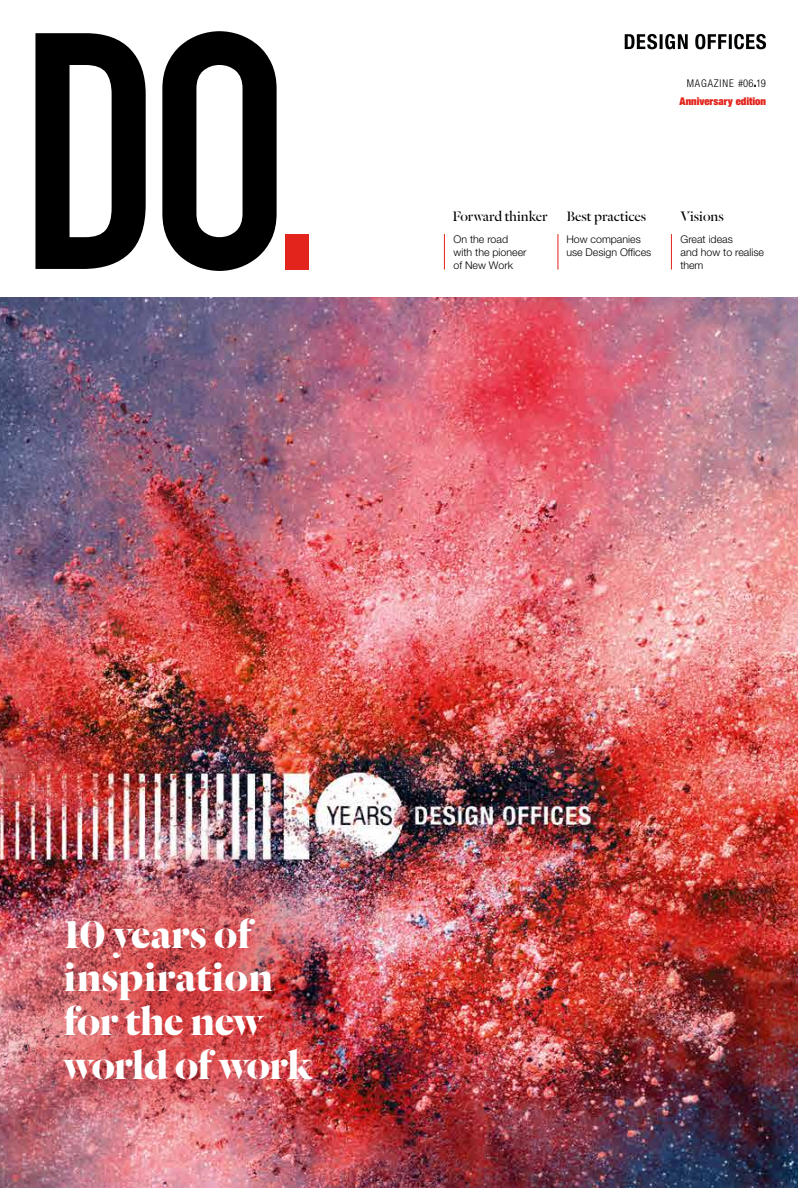
<style>
.page{position:relative;width:798px;height:1188px;background:#fff}
.page>*{position:absolute;margin:0;border:0;box-sizing:border-box;transform-origin:0 0}
.t1{font:700 42.5px/43.8px "Dala Floda";letter-spacing:-.01em;color:#fff}
.t2{font:15px "Dala Floda";color:#000}
.t3{font:300 10.62px/13.2px "Helvetica Neue LT Std";color:#000}
.t4{font:900 condensed 10.62px "Helvetica Neue LT Std";color:#e2241c}
.t5{font:300 condensed 10.62px "Helvetica Neue LT Std";letter-spacing:.08em;color:#000}
.s1{font-weight:900}
</style>
<div class="page">
<img style="left:0;top:298px;width:797px;height:889px">
<div style="left:285px;top:234px;width:24px;height:35px;background:#e2241c"></div>
<svg style="left:35px;top:31px;width:241px;height:240px;fill:#000"></svg>
<svg style="left:624px;top:34px;width:141px;height:15px"></svg>
<hr style="left:671px;top:234px;width:1px;height:35px;background:#e2241c">
<hr style="left:557px;top:234px;width:1px;height:35px;background:#e2241c">
<hr style="left:444px;top:234px;width:1px;height:35px;background:#e2241c">
<img style="left:0;top:845px;width:359px;height:283px">
<p class="t5" style="left:686px;top:77px;width:81px">MAGAZINE #06<span class="s1">.</span>19</p>
<p class="t4" style="left:679px;top:94px;width:88px">Anniversary edition</p>
<h2 class="t2" style="left:452px;top:206px;width:96px">Forward thinker</h2>
<h2 class="t2" style="left:680px;top:206px;width:45px">Visions</h2>
<p class="t3" style="left:566px;top:232px;width:87px">How companies use Design Offices</p>
<h2 class="t2" style="left:566px;top:206px;width:81px">Best practices</h2>
<p class="t3" style="left:453px;top:232px;width:75px">On the road with the pioneer of New Work</p>
<p class="t3" style="left:680px;top:232px;width:85px">Great ideas<br>and how to realise them</p>
<h1 class="t1" style="left:64px;top:910px;width:249px">10 years of inspiration for the new world of work</h1>
</div>
